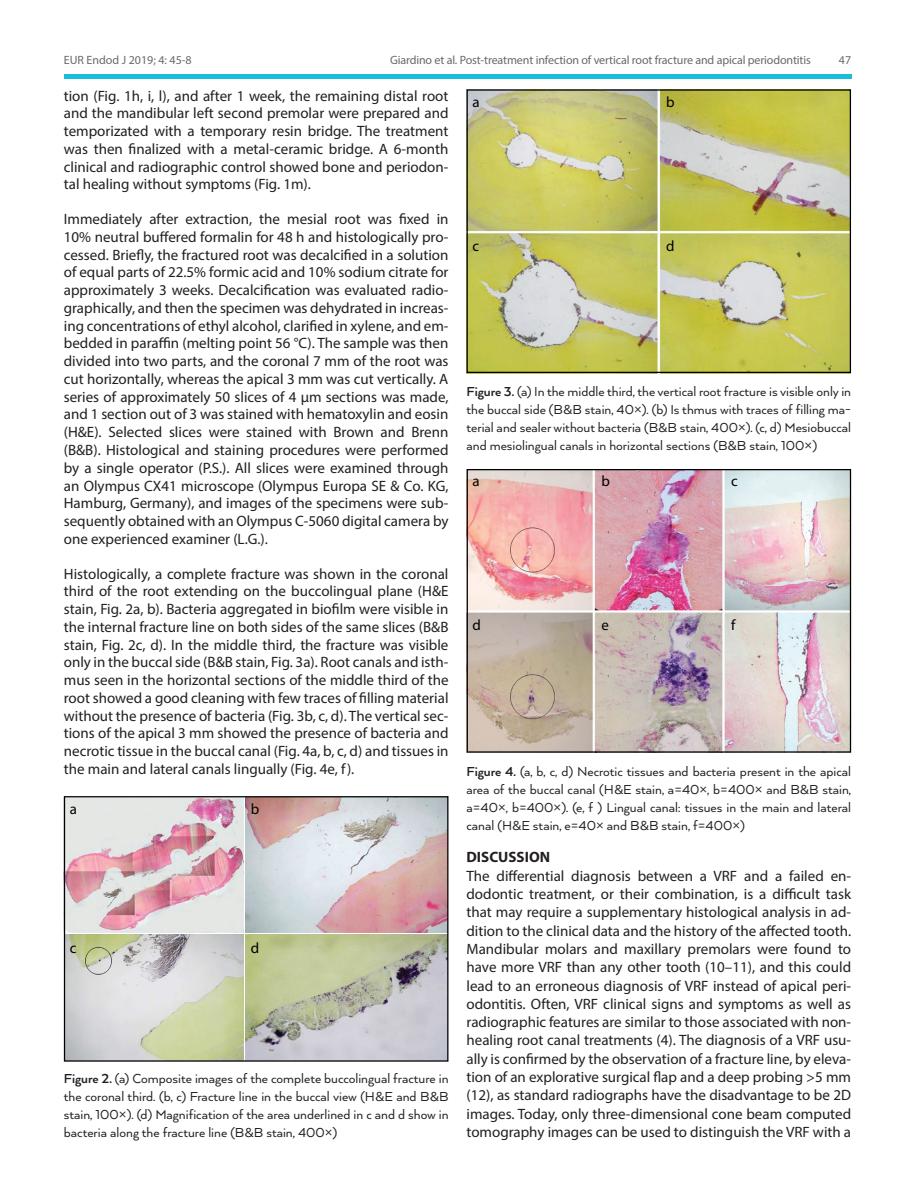
<style>
.page{position:relative;width:915px;height:1191px;background:#fff}
.page>*{position:absolute;margin:0;border:0;box-sizing:border-box;transform-origin:0 0}
.t1{font:15px/17.7px "Myriad Pro";color:#231f20;text-align:justify}
.t2{font:15px/18px "Arquitecta";color:#231f20;text-align:justify}
.t3{font:15px "Myriad Pro";color:#000}
.t4{font:700 15px "Myriad Pro";color:#231f20}
.t5{font:12px "Myriad Pro";letter-spacing:-.01em;color:#69696c}
.s1{font-weight:700}
</style>
<div class="page">
<div style="left:64px;top:74px;width:786px;height:5px;background:#1abcdc"></div>
<img style="left:66px;top:798px;width:177px;height:134px">
<img style="left:246px;top:798px;width:200px;height:134px">
<img style="left:66px;top:935px;width:178px;height:124px">
<img style="left:246px;top:935px;width:200px;height:124px">
<div style="left:64px;top:796px;width:384px;height:265px;border:1px solid #000"></div>
<img style="left:468px;top:91px;width:380px;height:280px">
<div style="left:466px;top:89px;width:384px;height:284px;border:1px solid #000"></div>
<img style="left:468px;top:471px;width:380px;height:279px">
<div style="left:466px;top:469px;width:384px;height:283px;border:1px solid #000"></div>
<p class="t5" style="left:64px;top:53px;width:129px">EUR Endod J 2019; 4: 45-8</p>
<p class="t5" style="left:390px;top:53px;width:422px">Giardino et al. Post-treatment infection of vertical root fracture and apical periodontitis</p>
<p class="t5" style="left:838px;top:53px;width:14px">47</p>
<p class="t1" style="left:64px;top:86px;width:386px">tion (Fig. 1h, i, l), and after 1 week, the remaining distal root and the mandibular left second premolar were prepared and temporizated with a temporary resin bridge. The treatment was then finalized with a metal-ceramic bridge. A 6-month clinical and radiographic control showed bone and periodon&shy;tal healing without symptoms (Fig. 1m).</p>
<p class="t1" style="left:64px;top:210px;width:386px">Immediately after extraction, the mesial root was fixed in 10% neutral buffered formalin for 48 h and histologically pro&shy;cessed. Briefly, the fractured root was decalcified in a solution of equal parts of 22.5% formic acid and 10% sodium citrate for approximately 3 weeks. Decalcification was evaluated radio&shy;graphically, and then the specimen was dehydrated in increas&shy;ing concentrations of ethyl alcohol, clarified in xylene, and em&shy;bedded in paraffin (melting point 56 °C). The sample was then divided into two parts, and the coronal 7 mm of the root was cut horizontally, whereas the apical 3 mm was cut vertically. A series of approximately 50 slices of 4 μm sections was made, and 1 section out of 3 was stained with hematoxylin and eosin (H&amp;E). Selected slices were stained with Brown and Brenn (B&amp;B). Histological and staining procedures were performed by a single operator (P.S.). All slices were examined through an Olympus CX41 microscope (Olympus Europa SE &amp; Co. KG, Hamburg, Germany), and images of the specimens were sub&shy;sequently obtained with an Olympus C-5060 digital camera by one experienced examiner (L.G.).</p>
<p class="t1" style="left:64px;top:564px;width:386px">Histologically, a complete fracture was shown in the coronal third of the root extending on the buccolingual plane (H&amp;E stain, Fig. 2a, b). Bacteria aggregated in biofilm were visible in the internal fracture line on both sides of the same slices (B&amp;B stain, Fig. 2c, d). In the middle third, the fracture was visible only in the buccal side (B&amp;B stain, Fig. 3a). Root canals and isth&shy;mus seen in the horizontal sections of the middle third of the root showed a good cleaning with few traces of filling material without the presence of bacteria (Fig. 3b, c, d). The vertical sec&shy;tions of the apical 3 mm showed the presence of bacteria and necrotic tissue in the buccal canal (Fig. 4a, b, c, d) and tissues in the main and lateral canals lingually (Fig. 4e, f).</p>
<p class="t3" style="left:70px;top:800px;width:9px">a</p>
<p class="t3" style="left:70px;top:938px;width:8px">c</p>
<p class="t3" style="left:251px;top:800px;width:10px">b</p>
<p class="t3" style="left:251px;top:938px;width:10px">d</p>
<p class="t2" style="left:64px;top:1069px;width:386px"><span class="s1">Figure 2.</span> (a) Composite images of the complete buccolingual fracture in the coronal third. (b, c) Fracture line in the buccal view (H&amp;E and B&amp;B stain, 100×). (d) Magnification of the area underlined in c and d show in bacteria along the fracture line (B&amp;B stain, 400×)</p>
<p class="t3" style="left:472px;top:93px;width:9px">a</p>
<p class="t3" style="left:472px;top:236px;width:8px">c</p>
<p class="t3" style="left:666px;top:93px;width:10px">b</p>
<p class="t3" style="left:666px;top:236px;width:10px">d</p>
<p class="t2" style="left:466px;top:382px;width:386px"><span class="s1">Figure 3.</span> (a) In the middle third, the vertical root fracture is visible only in the buccal side (B&amp;B stain, 40×). (b) Is thmus with traces of filling ma&shy;terial and sealer without bacteria (B&amp;B stain, 400×). (c, d) Mesiobuccal and mesiolingual canals in horizontal sections (B&amp;B stain, 100×)</p>
<p class="t3" style="left:472px;top:472px;width:9px">a</p>
<p class="t3" style="left:472px;top:615px;width:10px">d</p>
<p class="t3" style="left:601px;top:472px;width:10px">b</p>
<p class="t3" style="left:601px;top:615px;width:9px">e</p>
<p class="t3" style="left:730px;top:472px;width:8px">c</p>
<p class="t3" style="left:730px;top:615px;width:6px">f</p>
<p class="t2" style="left:466px;top:761px;width:386px"><span class="s1">Figure 4.</span> (a, b, c, d) Necrotic tissues and bacteria present in the apical area of the buccal canal (H&amp;E stain, a=40×, b=400× and B&amp;B stain, a=40×, b=400×). (e, f ) Lingual canal: tissues in the main and lateral canal (H&amp;E stain, e=40× and B&amp;B stain, f=400×)</p>
<p class="t4" style="left:466px;top:847px;width:85px">DISCUSSION</p>
<p class="t1" style="left:466px;top:866px;width:386px;line-height:18.3px">The differential diagnosis between a VRF and a failed en&shy;dodontic treatment, or their combination, is a difficult task that may require a supplementary histological analysis in ad&shy;dition to the clinical data and the history of the affected tooth.<br>Mandibular molars and maxillary premolars were found to have more VRF than any other tooth (10–11), and this could lead to an erroneous diagnosis of VRF instead of apical peri&shy;odontitis. Often, VRF clinical signs and symptoms as well as radiographic features are similar to those associated with non&shy;healing root canal treatments (4). The diagnosis of a VRF usu&shy;ally is confirmed by the observation of a fracture line, by eleva&shy;tion of an explorative surgical flap and a deep probing &gt;5 mm (12), as standard radiographs have the disadvantage to be 2D images. Today, only three-dimensional cone beam computed tomography images can be used to distinguish the VRF with a</p>
</div>
